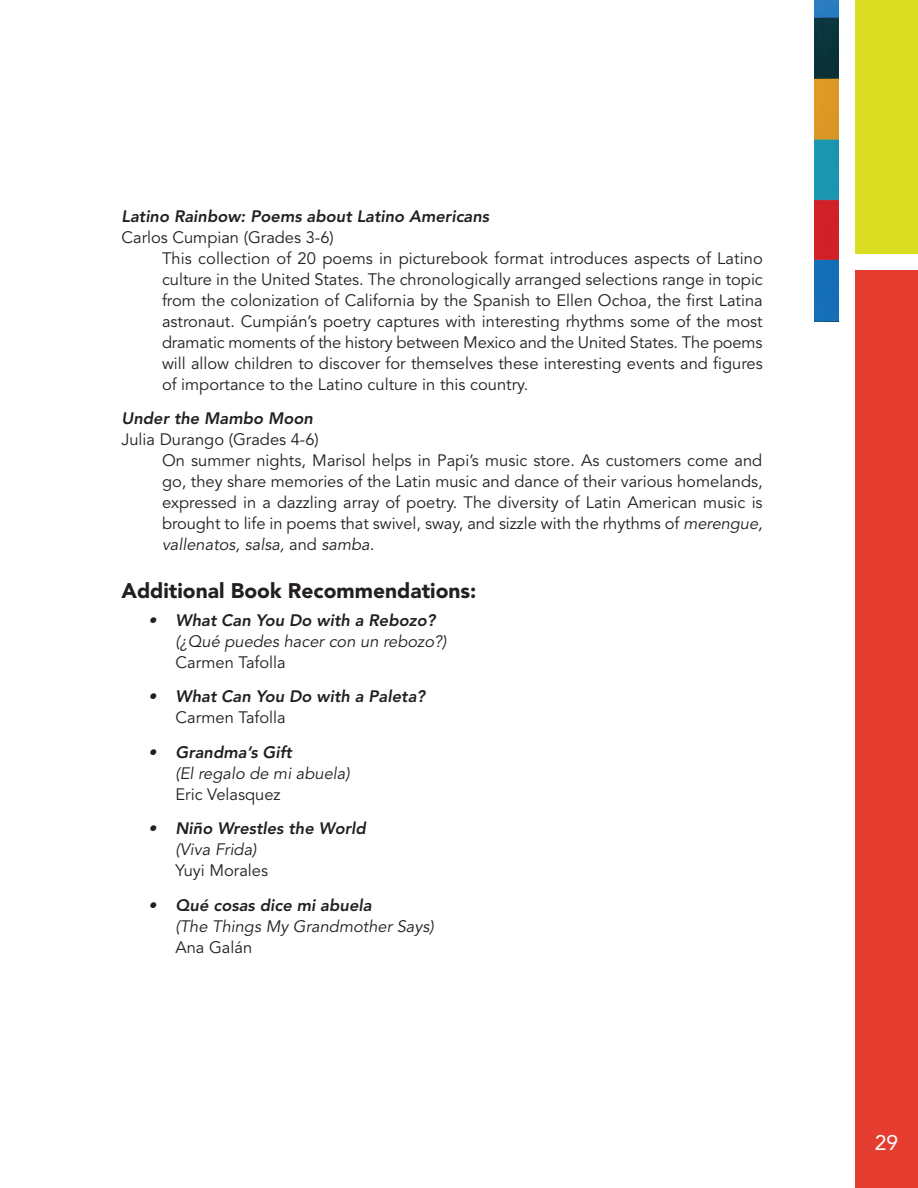
<style>
.page{position:relative;width:918px;height:1188px;background:#fff}
.page>*{position:absolute;margin:0;border:0;box-sizing:border-box;transform-origin:0 0}
.t1{font:900 21px "Avenir LT Std";color:#231f20}
.t2{font:21px "Avenir LT Std";color:#fff}
.t3{font:16.5px/21px "Avenir LT Std";color:#231f20;text-align:justify}
.t4{font:italic 16.5px/21px "Avenir LT Std";color:#231f20}
.t5{font:italic 800 16.5px/21px "Avenir LT Std";color:#231f20}
.s1{font-style:italic}
.s2{font-weight:800}
.s3{font-style:normal}
.s4{font-weight:400;font-style:normal}
.s5{font-weight:400}
</style>
<div class="page">
<div style="left:855px;top:0;width:63px;height:254px;background:#dadd20"></div>
<div style="left:855px;top:270px;width:63px;height:918px;background:#e53e30"></div>
<img style="left:815px;top:0;width:23px;height:322px">
<p class="t5" style="left:122px;top:206px;width:369px">Latino Rainbow: Poems about Latino Americans</p>
<p class="t3" style="left:122px;top:227px;width:214px">Carlos Cumpian (Grades 3-6)</p>
<p class="t3" style="left:162px;top:248px;width:602px">This collection of 20 poems in picturebook format introduces aspects of Latino culture in the United States. The chronologically arranged selections range in topic from the colonization of California by the Spanish to Ellen Ochoa, the first Latina astronaut. Cumpián’s poetry captures with interesting rhythms some of the most dramatic moments of the history between Mexico and the United States. The poems will allow children to discover for themselves these interesting events and figures of importance to the Latino culture in this country.</p>
<p class="t5" style="left:122px;top:408px;width:193px">Under the Mambo Moon</p>
<p class="t3" style="left:122px;top:430px;width:199px">Julia Durango (Grades 4-6)</p>
<p class="t3" style="left:162px;top:451px;width:602px">On summer nights, Marisol helps in Papi’s music store. As customers come and go, they share memories of the Latin music and dance of their various homelands, expressed in a dazzling array of poetry. The diversity of Latin American music is brought to life in poems that swivel, sway, and sizzle with the rhythms of <span class="s1">merengue, vallenatos, salsa,</span> and <span class="s1">samba.</span></p>
<p class="t1" style="left:122px;top:578px;width:356px">Additional Book Recommendations:</p>
<p class="t4" style="left:176px;top:610px;width:272px;text-indent:-27px"><span class="s2">• What Can You Do with a Rebozo? </span>(¿Qué puedes hacer con un rebozo?)<br><span class="s3">Carmen Tafolla</span></p>
<p class="t5" style="left:176px;top:687px;width:251px;text-indent:-27px">• What Can You Do with a Paleta?<br><span class="s4">Carmen Tafolla</span></p>
<p class="t4" style="left:176px;top:742px;width:176px;text-indent:-27px"><span class="s2">• Grandma’s Gift<br></span>(El regalo de mi abuela)<br><span class="s3">Eric Velasquez</span></p>
<p class="t5" style="left:176px;top:819px;width:192px;text-indent:-27px">• Niño Wrestles the World <span class="s5">(Viva Frida)<br></span><span class="s4">Yuyi Morales</span></p>
<p class="t4" style="left:176px;top:895px;width:260px;text-indent:-27px"><span class="s2">• Qué cosas dice mi abuela<br></span>(The Things My Grandmother Says)<br><span class="s3">Ana Galán</span></p>
<p class="t2" style="left:875px;top:1130px;width:25px">29</p>
</div>
